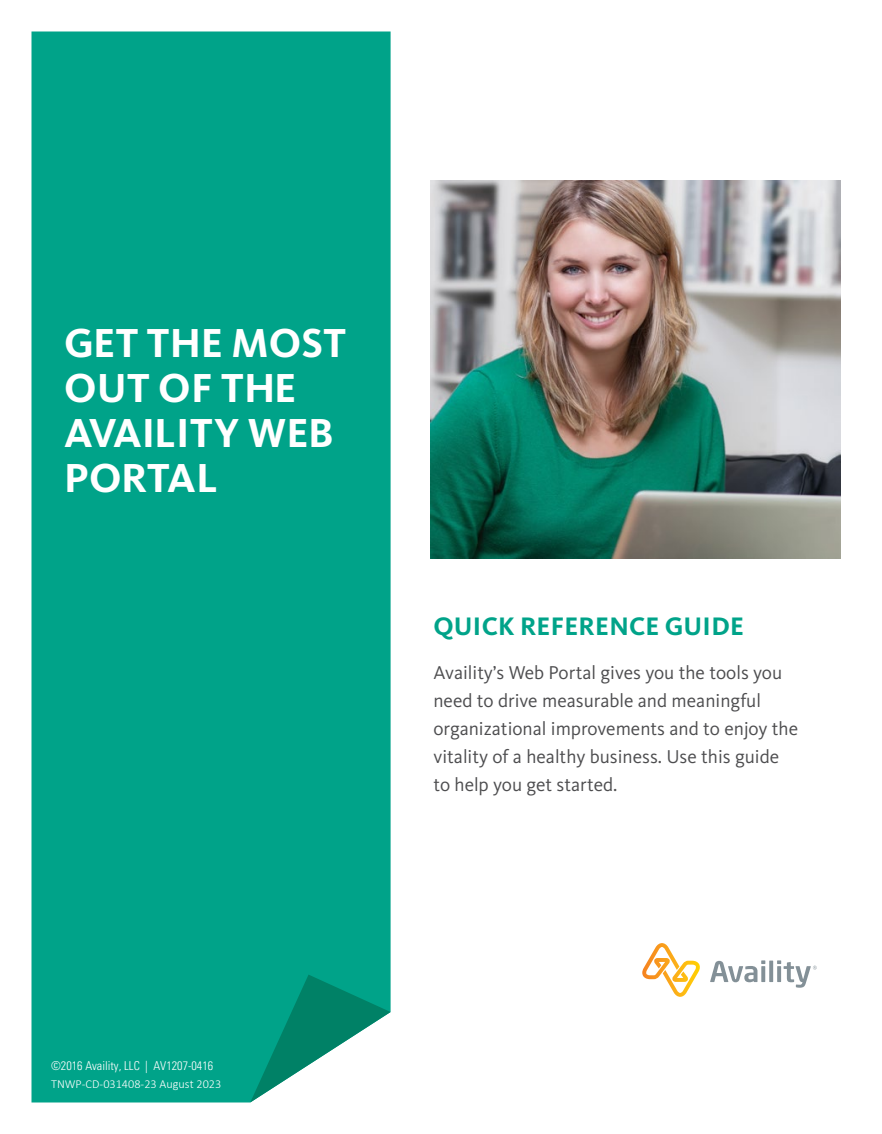
<style>
.page{position:relative;width:882px;height:1134px;background:#fff}
.page>*{position:absolute;margin:0;border:0;box-sizing:border-box;transform-origin:0 0}
.t1{font:700 42px/45px "Kievit OT";letter-spacing:.005em;color:#fff}
.t2{font:700 26.25px "Kievit OT";letter-spacing:.01em;color:#00a389}
.t3{font:19.25px/28px "Kievit OT";color:#4d4d4f}
.t4{font:300 condensed 12.25px "Univers LT Std";color:#fff}
.t5{font:300 12.25px "Calibri";color:#fff}
</style>
<div class="page">
<div style="left:32px;top:32px;width:359px;height:1070px;background:#00a389"></div>
<img style="left:431px;top:180px;width:409px;height:378px">
<svg style="left:710px;top:960px;width:107px;height:28px"></svg>
<svg style="left:642px;top:943px;width:58px;height:54px"></svg>
<svg style="left:250px;top:975px;width:141px;height:127px"></svg>
<h1 class="t1" style="left:64px;top:321px;width:283px">GET THE MOST<br>OUT OF THE<br>AVAILITY WEB<br>PORTAL</h1>
<h2 class="t2" style="left:434px;top:611px;width:312px">QUICK REFERENCE GUIDE</h2>
<p class="t3" style="left:433px;top:658px;width:366px">Availity’s Web Portal gives you the tools you need to drive measurable and meaningful organizational improvements and to enjoy the vitality of a healthy business. Use this guide to help you get started.</p>
<p class="t4" style="left:51px;top:1058px;width:164px">©2016 Availity, LLC | AV1207-0416</p>
<p class="t5" style="left:51px;top:1076px;width:172px">TNWP-CD-031408-23 August 2023</p>
</div>
